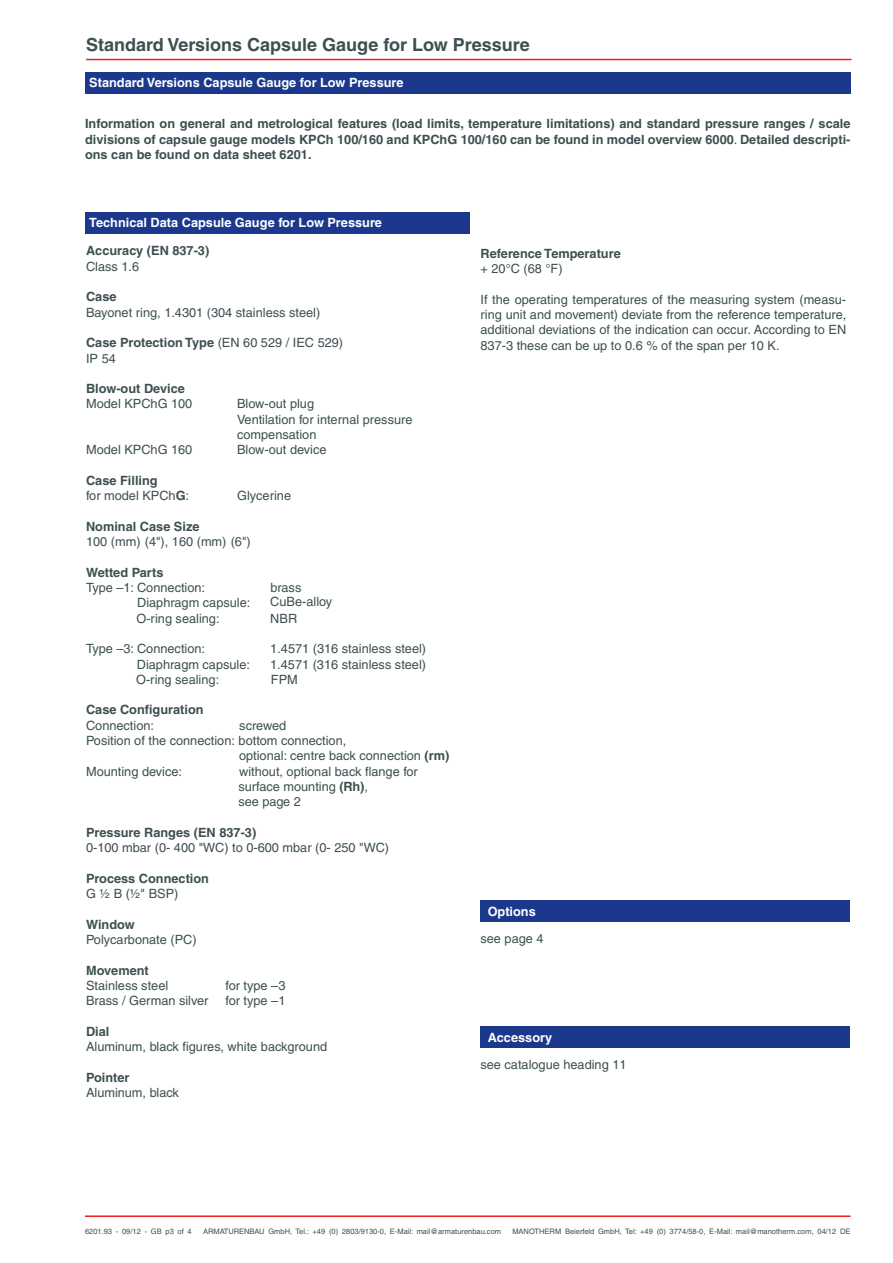
<style>
.page{position:relative;width:893px;height:1263px;background:#fff}
.page>*{position:absolute;margin:0;border:0;box-sizing:border-box;transform-origin:0 0}
.t1{font:700 18px "Helvetica";color:#3d4f51}
.t2{font:12.75px/15.3px "Helvetica";color:#3d4f51}
.t3{font:700 12.75px/15.3px "Helvetica";color:#3d4f51;text-align:justify}
.t4{font:700 12.75px "Helvetica";color:#fff}
.t5{font:7.5px "Helvetica";color:#3d4f51}
.s1{font-weight:400}
.s2{font-weight:700}
</style>
<div class="page">
<hr style="left:85px;top:1215px;width:765px;height:2px;background:#ee1d23">
<hr style="left:86px;top:59px;width:765px;height:1px;background:#ee1d23">
<div style="left:85px;top:72px;width:765px;height:22px;background:#1b388c"></div>
<div style="left:480px;top:1026px;width:370px;height:22px;background:#1b388c"></div>
<div style="left:85px;top:212px;width:385px;height:21px;background:#1b388c"></div>
<div style="left:480px;top:900px;width:370px;height:22px;background:#1b388c"></div>
<h1 class="t1" style="left:86px;top:34px;width:445px">Standard Versions Capsule Gauge for Low Pressure</h1>
<p class="t4" style="left:89px;top:75px;width:316px">Standard Versions Capsule Gauge for Low Pressure</p>
<p class="t3" style="left:85px;top:116px;width:767px">Information on general and metrological features (load limits, temperature limitations) and standard pressure ranges / scale divisions of capsule gauge models KPCh 100/160 and KPChG 100/160 can be found in model overview 6000<span class="s1">.</span> Detailed descripti&shy;ons can be found on data sheet 6201.</p>
<p class="t4" style="left:89px;top:215px;width:294px">Technical Data Capsule Gauge for Low Pressure</p>
<p class="t3" style="left:86px;top:243px;width:125px">Accuracy (EN 837-3)</p>
<p class="t2" style="left:86px;top:259px;width:55px">Class 1.6</p>
<p class="t3" style="left:86px;top:289px;width:32px">Case</p>
<p class="t2" style="left:86px;top:304px;width:236px">Bayonet ring, 1.4301 (304 stainless steel)</p>
<p class="t2" style="left:86px;top:335px;width:259px"><span class="s2">Case Protection Type</span> (EN 60 529 / IEC 529)<br>IP 54</p>
<p class="t3" style="left:86px;top:381px;width:100px">Blow-out Device</p>
<p class="t2" style="left:86px;top:396px;width:108px">Model KPChG 100</p>
<p class="t2" style="left:237px;top:396px;width:177px">Blow-out plug<br>Ventilation for internal pressure compensation</p>
<p class="t2" style="left:86px;top:442px;width:108px">Model KPChG 160</p>
<p class="t2" style="left:237px;top:442px;width:91px">Blow-out device</p>
<p class="t2" style="left:86px;top:473px;width:105px"><span class="s2">Case Filling<br></span>for model KPCh<span class="s2">G</span>:</p>
<p class="t2" style="left:237px;top:488px;width:56px">Glycerine</p>
<p class="t3" style="left:86px;top:518px;width:115px">Nominal Case Size</p>
<p class="t2" style="left:86px;top:534px;width:166px">100 (mm) (4"), 160 (mm) (6")</p>
<p class="t3" style="left:86px;top:564px;width:79px">Wetted Parts</p>
<p class="t2" style="left:86px;top:580px;width:121px">Type –1: Connection:</p>
<p class="t2" style="left:270px;top:580px;width:33px">brass</p>
<p class="t2" style="left:137px;top:595px;width:115px">Diaphragm capsule:</p>
<p class="t2" style="left:270px;top:594px;width:63px">CuBe-alloy</p>
<p class="t2" style="left:136px;top:610px;width:85px">O-ring sealing:</p>
<p class="t2" style="left:270px;top:610px;width:28px">NBR</p>
<p class="t2" style="left:86px;top:641px;width:121px">Type –3: Connection:</p>
<p class="t2" style="left:270px;top:641px;width:157px">1.4571 (316 stainless steel)</p>
<p class="t2" style="left:137px;top:656px;width:115px">Diaphragm capsule:</p>
<p class="t2" style="left:270px;top:656px;width:157px">1.4571 (316 stainless steel)</p>
<p class="t2" style="left:136px;top:672px;width:85px">O-ring sealing:</p>
<p class="t2" style="left:271px;top:672px;width:28px">FPM</p>
<p class="t3" style="left:86px;top:702px;width:119px">Case Configuration</p>
<p class="t2" style="left:86px;top:718px;width:70px">Connection:</p>
<p class="t2" style="left:239px;top:718px;width:49px">screwed</p>
<p class="t2" style="left:86px;top:733px;width:262px">Position of the connection: bottom connection,</p>
<p class="t2" style="left:239px;top:748px;width:212px">optional: centre back connection <span class="s2">(rm)</span></p>
<p class="t2" style="left:86px;top:763px;width:97px">Mounting device:</p>
<p class="t2" style="left:238px;top:763px;width:181px">without, optional back flange for surface mounting <span class="s2">(Rh)</span>,<br>see page 2</p>
<p class="t3" style="left:86px;top:824px;width:172px">Pressure Ranges (EN 837-3)</p>
<p class="t2" style="left:86px;top:840px;width:305px">0-100 mbar (0- 400 "WC) to 0-600 mbar (0- 250 "WC)</p>
<p class="t3" style="left:86px;top:870px;width:125px">Process Connection</p>
<p class="t2" style="left:86px;top:886px;width:94px">G ½ B (½" BSP)</p>
<p class="t3" style="left:86px;top:916px;width:50px">Window</p>
<p class="t2" style="left:86px;top:932px;width:112px">Polycarbonate (PC)</p>
<p class="t3" style="left:86px;top:962px;width:64px">Movement</p>
<p class="t2" style="left:86px;top:978px;width:84px">Stainless steel</p>
<p class="t2" style="left:226px;top:978px;width:61px">for type –3</p>
<p class="t2" style="left:86px;top:993px;width:124px">Brass / German silver</p>
<p class="t2" style="left:226px;top:993px;width:61px">for type –1</p>
<p class="t3" style="left:86px;top:1023px;width:25px">Dial</p>
<p class="t2" style="left:86px;top:1039px;width:243px">Aluminum, black figures, white background</p>
<p class="t3" style="left:86px;top:1069px;width:45px">Pointer</p>
<p class="t2" style="left:86px;top:1085px;width:94px">Aluminum, black</p>
<p class="t3" style="left:480px;top:245px;width:142px">Reference Temperature</p>
<p class="t2" style="left:480px;top:261px;width:84px">+ 20°C (68 °F)</p>
<p class="t2" style="left:480px;top:291px;width:367px;text-align:justify">If the operating temperatures of the measuring system (measu&shy;ring unit and movement) deviate from the reference temperature, additional deviations of the indication can occur. According to EN 837-3 these can be up to 0.6 % of the span per 10 K.</p>
<p class="t4" style="left:488px;top:903px;width:50px">Options</p>
<p class="t2" style="left:480px;top:931px;width:65px">see page 4</p>
<p class="t4" style="left:488px;top:1029px;width:66px">Accessory</p>
<p class="t2" style="left:480px;top:1057px;width:148px">see catalogue heading 11</p>
<p class="t5" style="left:85px;top:1227px;width:108px">6201.93 - 09/12 - GB p3 of 4</p>
<p class="t5" style="left:203px;top:1227px;width:300px">ARMATURENBAU GmbH, Tel.: +49 (0) 2803/9130-0, E-Mail: mail@armaturenbau.com</p>
<p class="t5" style="left:512px;top:1227px;width:340px">MANOTHERM Beierfeld GmbH, Tel: +49 (0) 3774/58-0, E-Mail: mail@manotherm.com, 04/12 DE</p>
</div>
